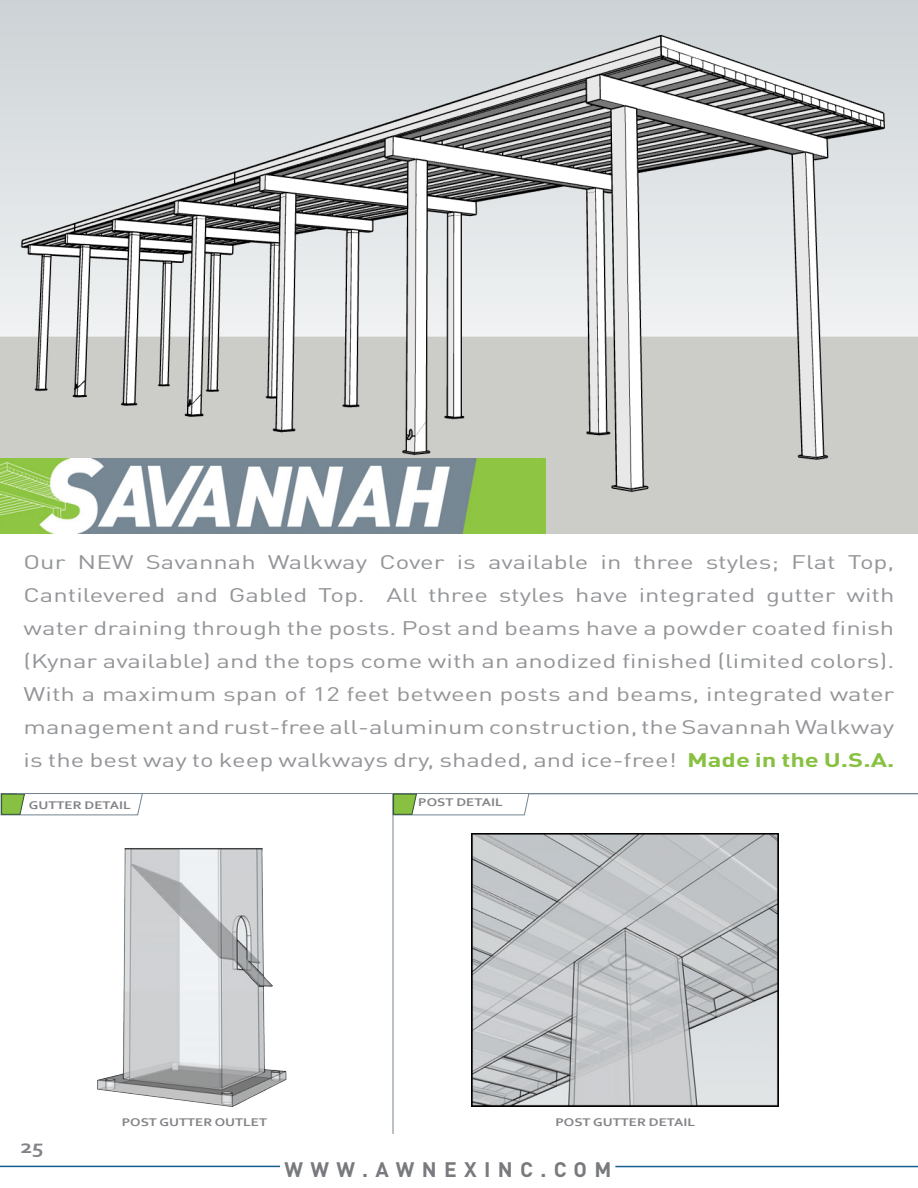
<style>
.page{position:relative;width:918px;height:1188px;background:#fff}
.page>*{position:absolute;margin:0;border:0;box-sizing:border-box;transform-origin:0 0}
.t1{font:700 20.85px "DINOT";letter-spacing:.35em;color:#787a7d}
.t2{font:700 19.95px "Corbel";color:#828487;scale:1.22 1}
.t3{font:19.5px/33px "DIN Pro";color:#939598;text-align:justify;scale:1.32 1}
.t4{font:700 11.7px "Corbel";color:#828487;scale:1.22 1}
.s1{font-family:"DINOT";font-weight:700;color:#88c142}
</style>
<div class="page">
<hr style="left:615px;top:1166px;width:303px;height:1px;background:#156092">
<hr style="left:0;top:1166px;width:280px;height:1px;background:#156092">
<svg style="left:392px;top:794px;width:526px;height:340px"></svg>
<svg style="left:0;top:793px;width:143px;height:22px"></svg>
<hr style="left:17px;top:793px;width:901px;height:1px;background:#758592">
<svg style="left:392px;top:793px;width:138px;height:22px"></svg>
<img style="left:97px;top:848px;width:190px;height:259px">
<img style="left:472px;top:834px;width:307px;height:272px">
<img style="left:0;top:0;width:918px;height:534px">
<img style="left:0;top:458px;width:546px;height:75px">
<p class="t3" style="left:24px;top:545px;width:661px">Our NEW Savannah Walkway Cover is available in three styles; Flat Top, Cantilevered and Gabled Top. All three styles have integrated gutter with water draining through the posts. Post and beams have a powder coated finish (Kynar available) and the tops come with an anodized finished (limited colors).<br>With a maximum span of 12 feet between posts and beams, integrated water management and rust-free all-aluminum construction, the Savannah Walkway is the best way to keep walkways dry, shaded, and ice-free! <span class="s1">Made in the U.S.A.</span></p>
<p class="t4" style="left:29px;top:797px;width:85px">GUTTER DETAIL</p>
<p class="t4" style="left:418px;top:795px;width:71px">POST DETAIL</p>
<p class="t2" style="left:20px;top:1134px;width:21px">25</p>
<p class="t4" style="left:122px;top:1115px;width:121px">POST GUTTER OUTLET</p>
<p class="t4" style="left:555px;top:1115px;width:116px">POST GUTTER DETAIL</p>
<p class="t1" style="left:284px;top:1155px;width:329px">WWW.AWNEXINC.COM</p>
</div>
